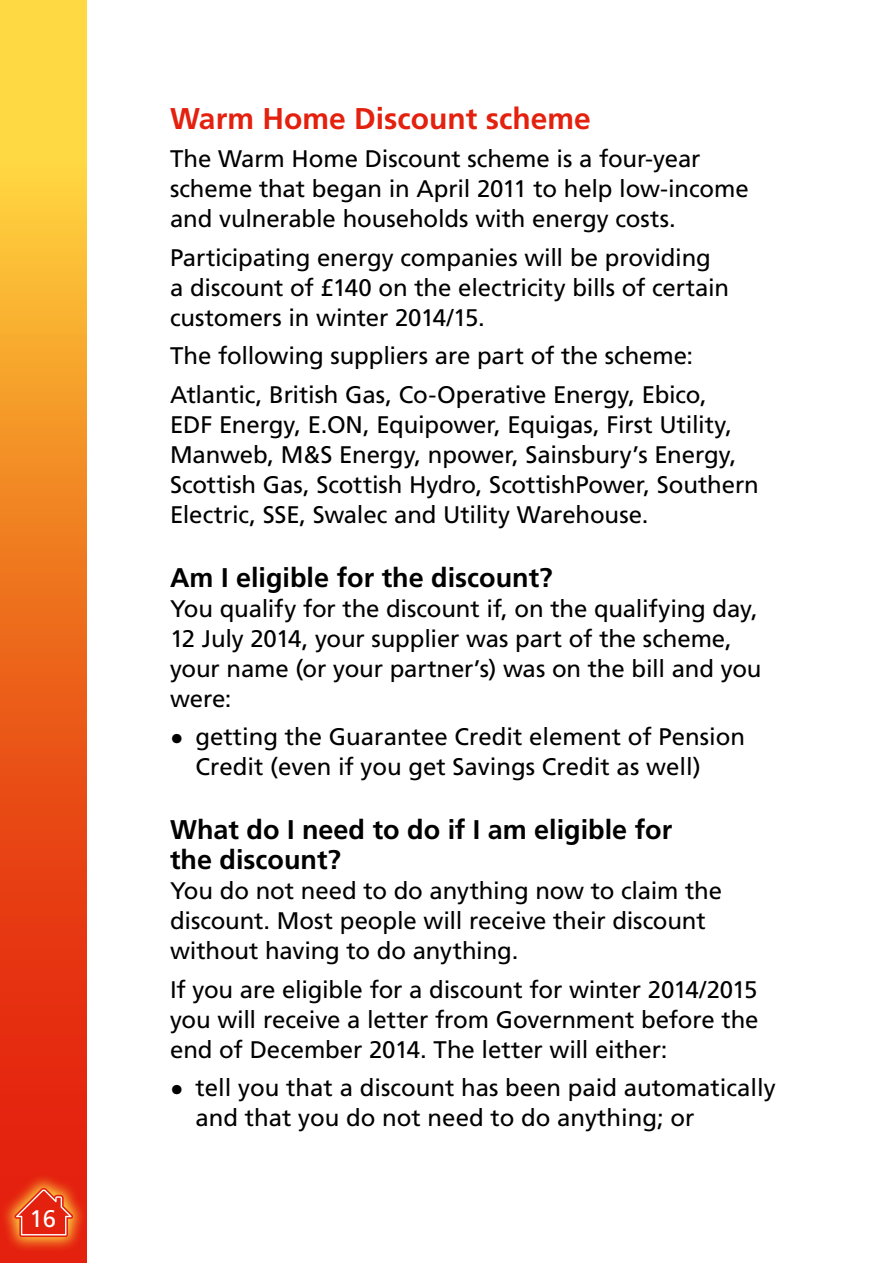
<style>
.page{position:relative;width:893px;height:1263px;background:#fff}
.page>*{position:absolute;margin:0;border:0;box-sizing:border-box;transform-origin:0 0}
.Heading_4__6mm_befor{font:700 30px "Frutiger LT Pro";color:#e4200e}
.Heading_3{font:700 27px/30px "Frutiger LT Pro";color:#000}
.Main{font:24px/30px "Frutiger LT Pro";letter-spacing:-.005em;color:#000}
.t1{font:24px "Frutiger LT Pro";color:#fff}
.s1{font-size:27px}
</style>
<div class="page">
<svg style="left:0;top:0;width:86px;height:1263px;background:#f07a23"></svg>
<svg style="left:0;top:1173px;width:87px;height:80px;background:#e63313"></svg>
<svg style="left:14px;top:1188px;width:59px;height:49px;background:#e94a28"></svg>
<p class="t1" style="left:30px;top:1205px;width:28px">16</p>
<p class="Heading_4__6mm_befor" style="left:170px;top:100px;width:422px">Warm Home Discount scheme</p>
<p class="Main" style="left:170px;top:144px;width:580px">The Warm Home Discount scheme is a four-year scheme that began in April 2011 to help low-income and vulnerable households with energy costs.</p>
<p class="Main" style="left:170px;top:242px;width:561px">Participating energy companies will be providing a discount of £140 on the electricity bills of certain customers in winter 2014/15.</p>
<p class="Main" style="left:170px;top:341px;width:525px">The following suppliers are part of the scheme:</p>
<p class="Main" style="left:170px;top:379px;width:590px">Atlantic, British Gas, Co-Operative Energy, Ebico,<br>EDF Energy, E.ON, Equipower, Equigas, First Utility, Manweb, M&amp;S Energy, npower, Sainsbury’s Energy, Scottish Gas, Scottish Hydro, ScottishPower, Southern Electric, SSE, Swalec and Utility Warehouse.</p>
<p class="Heading_3" style="left:170px;top:562px;width:384px">Am I eligible for the discount?</p>
<p class="Main" style="left:170px;top:593px;width:593px">You qualify for the discount if, on the qualifying day, 12 July 2014, your supplier was part of the scheme, your name (or your partner’s) was on the bill and you were:</p>
<p class="Main" style="left:196px;top:722px;width:551px;text-indent:-26px"><span class="s1">•</span> getting the Guarantee Credit element of Pension<br>Credit (even if you get Savings Credit as well)</p>
<p class="Heading_3" style="left:170px;top:815px;width:504px">What do I need to do if I am eligible for the discount?</p>
<p class="Main" style="left:170px;top:876px;width:553px">You do not need to do anything now to claim the discount. Most people will receive their discount without having to do anything.</p>
<p class="Main" style="left:170px;top:974px;width:590px;text-align:justify">If you are eligible for a discount for winter 2014/2015 you will receive a letter from Government before the end of December 2014. The letter will either:</p>
<p class="Main" style="left:196px;top:1073px;width:582px;text-indent:-26px"><span class="s1">•</span> tell you that a discount has been paid automatically and that you do not need to do anything; or</p>
</div>
